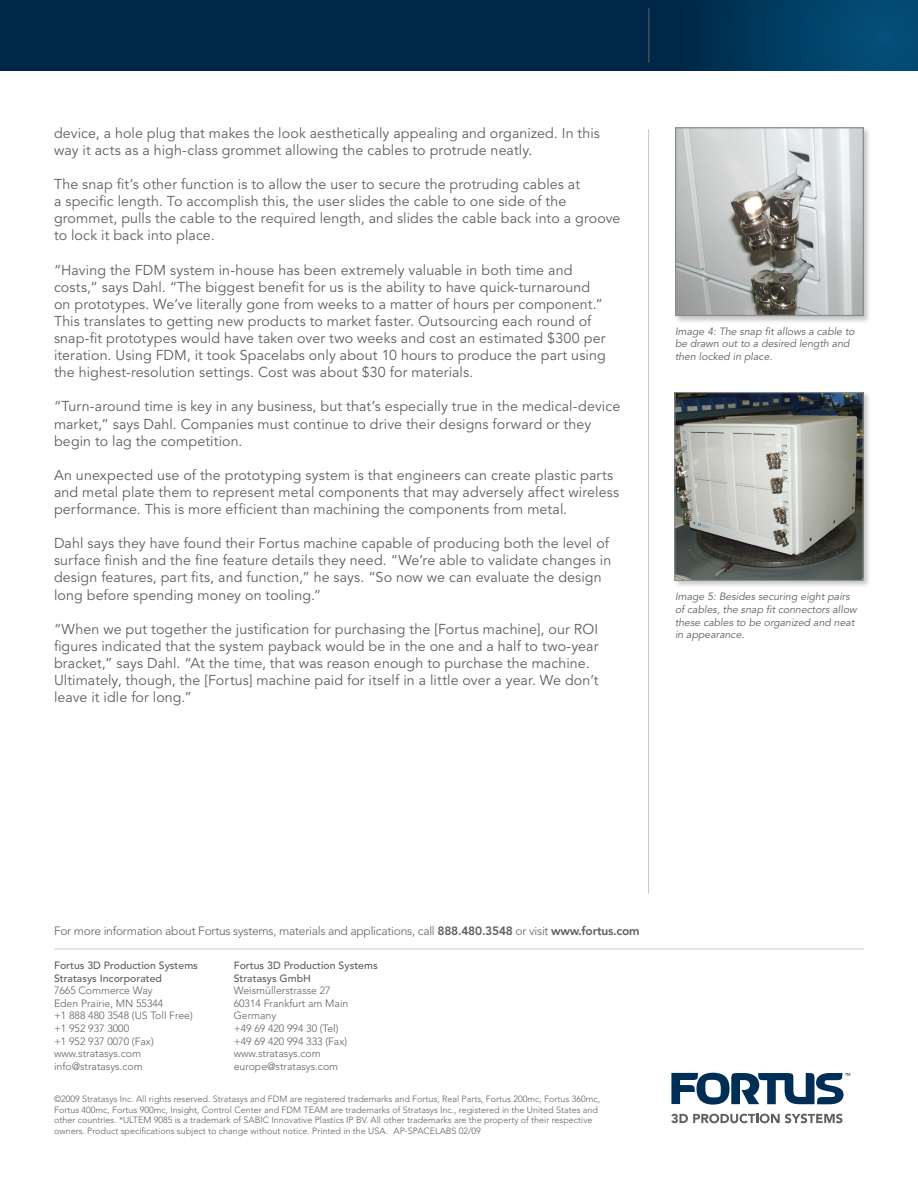
<style>
.page{position:relative;width:918px;height:1188px;background:#fff}
.page>*{position:absolute;margin:0;border:0;box-sizing:border-box;transform-origin:0 0}
.Main_text{font:14.25px/17.1px "Avenir LT Std";letter-spacing:.005em;color:#5f5f62}
.t1{font:300 12px "Avenir LT Std";letter-spacing:-.02em;color:#5f5f62}
.t2{font:300 10.5px "Avenir LT Std";color:#5f5f62}
.Captions{font:italic 10.5px/12.6px "Avenir LT Std";color:#5f5f62}
.t3{font:500 10.5px "Avenir LT Std";color:#5f5f62}
.t4{font:300 9px/10.8px "Avenir LT Std";color:#5f5f62}
.s1{font-weight:800}
</style>
<div class="page">
<svg style="left:0;top:0;width:918px;height:71px;background:#002c4e"></svg>
<hr style="left:647px;top:8px;width:1px;height:55px;background:#231f20">
<hr style="left:649px;top:8px;width:1px;height:55px;background:#4a688a">
<hr style="left:648px;top:129px;width:1px;height:765px;background:#c7c8ca">
<svg style="left:671px;top:1114px;width:171px;height:9px"></svg>
<svg style="left:671px;top:1073px;width:179px;height:32px"></svg>
<hr style="left:54px;top:949px;width:810px;height:1px;background:#c7c8ca">
<div style="left:674px;top:126px;width:198px;height:198px;background:#231f20;opacity:.25"></div>
<img style="left:677px;top:129px;width:185px;height:185px">
<div style="left:675px;top:127px;width:189px;height:189px;border:1px solid #8a8c8f"></div>
<div style="left:673px;top:391px;width:198px;height:198px;background:#231f20;opacity:.25"></div>
<img style="left:676px;top:394px;width:186px;height:185px">
<div style="left:674px;top:392px;width:190px;height:189px;border:1px solid #8a8c8f"></div>
<p class="Main_text" style="left:54px;top:125px;width:547px">device, a hole plug that makes the look aesthetically appealing and organized. In this way it acts as a high-class grommet allowing the cables to protrude neatly.</p>
<p class="Main_text" style="left:54px;top:176px;width:568px">The snap fit’s other function is to allow the user to secure the protruding cables at<br>a specific length. To accomplish this, the user slides the cable to one side of the grommet, pulls the cable to the required length, and slides the cable back into a groove to lock it back into place.</p>
<p class="Main_text" style="left:54px;top:262px;width:553px">“Having the FDM system in-house has been extremely valuable in both time and costs,” says Dahl. “The biggest benefit for us is the ability to have quick-turnaround on prototypes. We’ve literally gone from weeks to a matter of hours per component.” This translates to getting new products to market faster. Outsourcing each round of snap-fit prototypes would have taken over two weeks and cost an estimated $300 per iteration. Using FDM, it took Spacelabs only about 10 hours to produce the part using the highest-resolution settings. Cost was about $30 for materials.</p>
<p class="Main_text" style="left:54px;top:398px;width:568px">“Turn-around time is key in any business, but that’s especially true in the medical-device market,” says Dahl. Companies must continue to drive their designs forward or they begin to lag the competition.</p>
<p class="Main_text" style="left:54px;top:467px;width:567px">An unexpected use of the prototyping system is that engineers can create plastic parts and metal plate them to represent metal components that may adversely affect wireless performance. This is more efficient than machining the components from metal.</p>
<p class="Main_text" style="left:54px;top:535px;width:559px">Dahl says they have found their Fortus machine capable of producing both the level of surface finish and the fine feature details they need. “We’re able to validate changes in design features, part fits, and function,” he says. “So now we can evaluate the design long before spending money on tooling.”</p>
<p class="Main_text" style="left:54px;top:621px;width:546px">“When we put together the justification for purchasing the [Fortus machine], our ROI figures indicated that the system payback would be in the one and a half to two-year bracket,” says Dahl. “At the time, that was reason enough to purchase the machine.<br>Ultimately, though, the [Fortus] machine paid for itself in a little over a year. We don’t leave it idle for long.”</p>
<p class="Captions" style="left:675px;top:325px;width:181px">Image 4: The snap fit allows a cable to be drawn out to a desired length and then locked in place.</p>
<p class="Captions" style="left:675px;top:591px;width:183px">Image 5: Besides securing eight pairs of cables, the snap fit connectors allow these cables to be organized and neat in appearance.</p>
<p class="t1" style="left:54px;top:923px;width:587px">For more information about Fortus systems, materials and applications, call <span class="s1">888.480.3548</span> or visit <span class="s1">www.fortus.com</span></p>
<p class="t3" style="left:54px;top:959px;width:145px">Fortus 3D Production Systems</p>
<p class="t3" style="left:54px;top:972px;width:109px">Stratasys I ncorporated</p>
<p class="t2" style="left:54px;top:984px;width:100px">7665 Commerce Way</p>
<p class="t2" style="left:54px;top:997px;width:111px">Eden Prairie, MN 55344</p>
<p class="t2" style="left:54px;top:1010px;width:140px">+1 888 480 3548 (US Toll Free)</p>
<p class="t2" style="left:54px;top:1022px;width:77px">+1 952 937 3000</p>
<p class="t2" style="left:54px;top:1035px;width:101px">+1 952 937 0070 (Fax)</p>
<p class="t2" style="left:54px;top:1047px;width:88px">www.stratasys.com</p>
<p class="t2" style="left:54px;top:1060px;width:90px">info@stratasys.com</p>
<p class="t3" style="left:234px;top:959px;width:145px">Fortus 3D Production Systems</p>
<p class="t3" style="left:234px;top:972px;width:79px">Stratasys GmbH</p>
<p class="t2" style="left:234px;top:984px;width:99px">Weismüllerstrasse 27</p>
<p class="t2" style="left:234px;top:997px;width:116px">60314 Frankfurt am Main</p>
<p class="t2" style="left:234px;top:1010px;width:44px">Germany</p>
<p class="t2" style="left:234px;top:1022px;width:106px">+49 69 420 994 30 (Tel)</p>
<p class="t2" style="left:234px;top:1035px;width:115px">+49 69 420 994 333 (Fax)</p>
<p class="t2" style="left:234px;top:1047px;width:88px">www.stratasys.com</p>
<p class="t2" style="left:234px;top:1060px;width:106px">europe@stratasys.com</p>
<p class="t4" style="left:54px;top:1093px;width:548px">©2009 Stratasys Inc. All rights reserved. Stratasys and FDM are registered trademarks and Fortus, Real Parts, Fortus 200mc, Fortus 360mc, Fortus 400mc, Fortus 900mc, Insight, Control Center and FDM TEAM are trademarks of Stratasys Inc., registered in the United States and other countries. *ULTEM 9085 is a trademark of SABIC Innovative Plastics IP BV. All other trademarks are the property of their respective owners. Product specifications subject to change without notice. Printed in the USA.</p>
<p class="t4" style="left:394px;top:1126px;width:89px">AP-SPACELABS 02/09</p>
</div>
